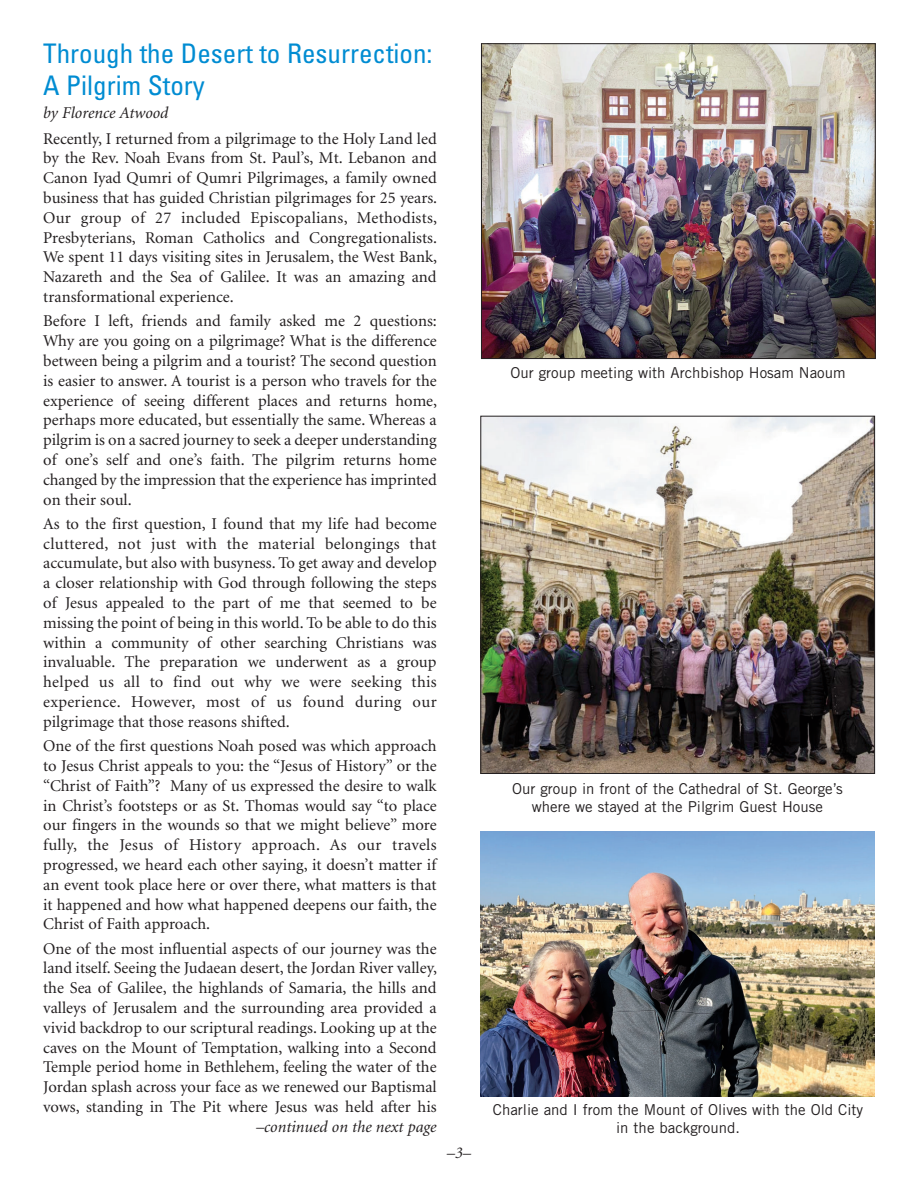
<style>
.page{position:relative;width:918px;height:1188px;background:#fff}
.page>*{position:absolute;margin:0;border:0;box-sizing:border-box;transform-origin:0 0}
.t1{font:condensed 27px/32.4px "Univers";color:#008cd2}
.t2{font:16.5px/19.8px "Minion";color:#231f20;text-align:justify}
.t3{font:italic 16.5px "Minion";color:#231f20}
.t4{font:15px/18px "Trade Gothic";color:#231f20;text-align:center}
</style>
<div class="page">
<img style="left:483px;top:418px;width:390px;height:354px">
<div style="left:481px;top:416px;width:394px;height:358px;border:1px solid #231f20"></div>
<img style="left:483px;top:46px;width:390px;height:311px">
<div style="left:481px;top:44px;width:394px;height:315px;border:1px solid #231f20"></div>
<img style="left:481px;top:831px;width:394px;height:266px">
<h1 class="t1" style="left:43px;top:40px;width:391px">Through the Desert to Resurrection:<br>A Pilgrim Story</h1>
<p class="t3" style="left:43px;top:106px;width:127px">by Florence Atwood</p>
<p class="t2" style="left:43px;top:130px;width:396px">Recently, I returned from a pilgrimage to the Holy Land led by the Rev. Noah Evans from St. Paul’s, Mt. Lebanon and Canon Iyad Qumri of Qumri Pilgrimages, a family owned business that has guided Christian pilgrimages for 25 years.<br>Our group of 27 included Episcopalians, Methodists, Presbyterians, Roman Catholics and Congregationalists.<br>We spent 11 days visiting sites in Jerusalem, the West Bank, Nazareth and the Sea of Galilee. It was an amazing and transformational experience.</p>
<p class="t2" style="left:43px;top:313px;width:395px">Before I left, friends and family asked me 2 questions:<br>Why are you going on a pilgrimage? What is the difference between being a pilgrim and a tourist? The second question is easier to answer. A tourist is a person who travels for the experience of seeing different places and returns home, perhaps more educated, but essentially the same. Whereas a pilgrim is on a sacred journey to seek a deeper understanding of one’s self and one’s faith. The pilgrim returns home changed by the impression that the experience has imprinted on their soul.</p>
<p class="t2" style="left:43px;top:515px;width:395px">As to the first question, I found that my life had become cluttered, not just with the material belongings that accumulate, but also with busyness. To get away and develop a closer relationship with God through following the steps of Jesus appealed to the part of me that seemed to be missing the point of being in this world. To be able to do this within a community of other searching Christians was invaluable. The preparation we underwent as a group helped us all to find out why we were seeking this experience. However, most of us found during our pilgrimage that those reasons shifted.</p>
<p class="t2" style="left:43px;top:737px;width:395px">One of the first questions Noah posed was which approach to Jesus Christ appeals to you: the “Jesus of History” or the “Christ of Faith”? Many of us expressed the desire to walk in Christ’s footsteps or as St. Thomas would say “to place our fingers in the wounds so that we might believe” more fully, the Jesus of History approach. As our travels progressed, we heard each other saying, it doesn’t matter if an event took place here or over there, what matters is that it happened and how what happened deepens our faith, the Christ of Faith approach.</p>
<p class="t2" style="left:43px;top:940px;width:395px">One of the most influential aspects of our journey was the land itself. Seeing the Judaean desert, the Jordan River valley, the Sea of Galilee, the highlands of Samaria, the hills and valleys of Jerusalem and the surrounding area provided a vivid backdrop to our scriptural readings. Looking up at the caves on the Mount of Temptation, walking into a Second Temple period home in Bethlehem, feeling the water of the Jordan splash across your face as we renewed our Baptismal vows, standing in The Pit where Jesus was held after his</p>
<p class="t3" style="left:256px;top:1120px;width:182px">–continued on the next page</p>
<p class="t3" style="left:447px;top:1146px;width:26px">–3–</p>
<p class="t4" style="left:510px;top:366px;width:337px">Our group meeting with Archbishop Hosam Naoum</p>
<p class="t4" style="left:512px;top:782px;width:332px">Our group in front of the Cathedral of St. George’s where we stayed at the Pilgrim Guest House</p>
<p class="t4" style="left:493px;top:1102px;width:372px">Charlie and I from the Mount of Olives with the Old City in the background.</p>
</div>
